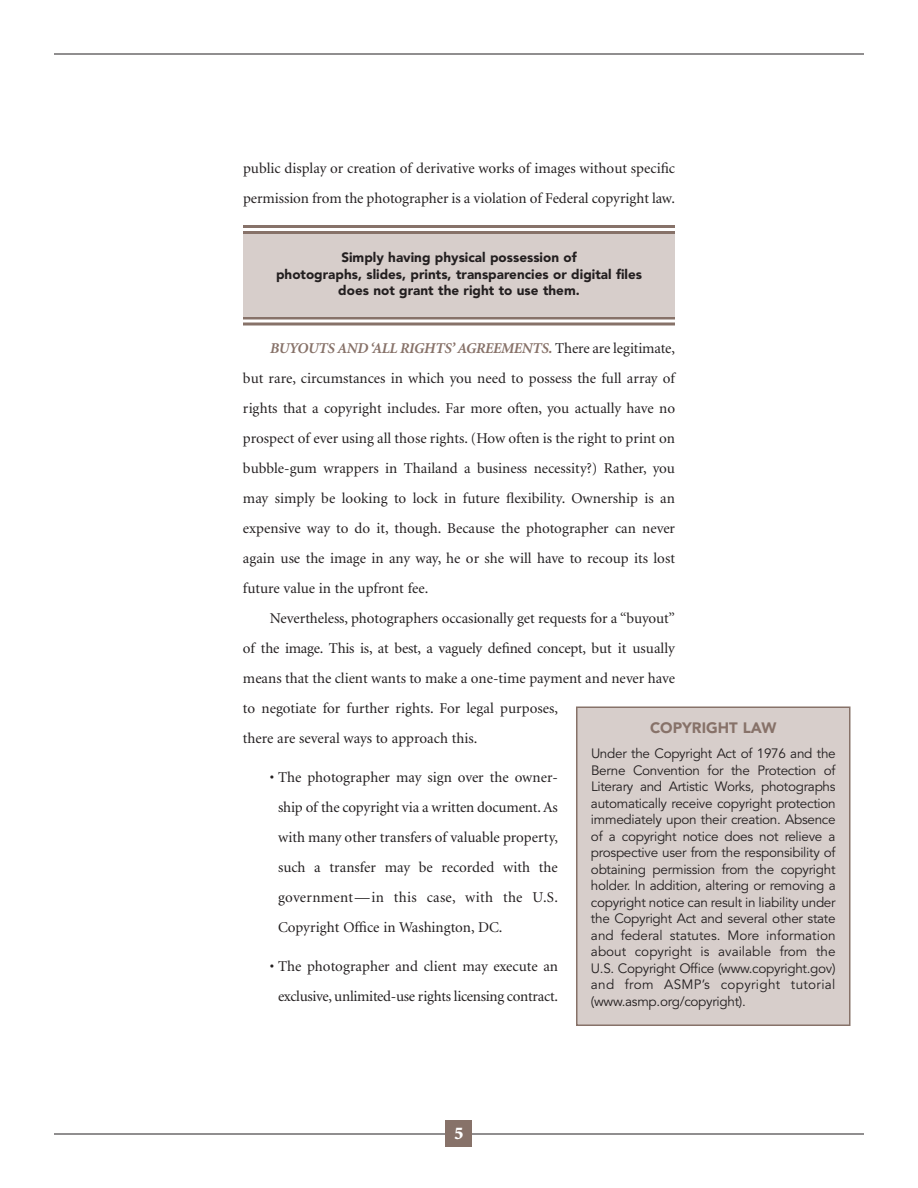
<style>
.page{position:relative;width:918px;height:1188px;background:#fff}
.page>*{position:absolute;margin:0;border:0;box-sizing:border-box;transform-origin:0 0}
.t1{font:900 18px "Minion";color:#fff}
.t2{font:15px/30px "Minion";letter-spacing:-.005em;color:#231f20}
.t3{font:900 15px "Avenir";color:#877269}
.t4{font:13.5px/16.5px "Avenir";letter-spacing:.02em;color:#231f20;text-align:justify}
.t5{font:900 13.5px/16.5px "Avenir";color:#231f20;text-align:center}
.s1{font-weight:700;font-style:italic;color:#877269}
</style>
<div class="page">
<hr style="left:54px;top:1134px;width:810px;height:1px;background:#231f20">
<hr style="left:54px;top:54px;width:810px;height:1px;background:#231f20">
<div style="left:446px;top:1120px;width:26px;height:28px;background:#877269"></div>
<div style="left:577px;top:707px;width:273px;height:318px;background:#d7cecb"></div>
<div style="left:576px;top:706px;width:274px;height:320px;border:2px solid #877269"></div>
<hr style="left:243px;top:225px;width:432px;height:3px;background:#877269">
<hr style="left:243px;top:231px;width:432px;height:3px;background:#877269">
<svg style="left:243px;top:316px;width:432px;height:4px"></svg>
<svg style="left:243px;top:322px;width:432px;height:4px"></svg>
<div style="left:243px;top:234px;width:432px;height:82px;background:#d7cecb"></div>
<p class="t2" style="left:243px;top:154px;width:434px">public display or creation of derivative works of images without specific permission from the photographer is a violation of Federal copyright law.</p>
<p class="t5" style="left:276px;top:251px;width:367px">Simply having physical possession of<br>photographs, slides, prints, transparencies or digital files does not grant the right to use them.</p>
<p class="t2" style="left:243px;top:334px;width:434px;text-align:justify;text-indent:27px"><span class="s1">BUYOUTS AND ‘ALL RIGHTS’ AGREEMENTS.</span> There are legitimate, but rare, circumstances in which you need to possess the full array of rights that a copyright includes. Far more often, you actually have no prospect of ever using all those rights. (How often is the right to print on bubble-gum wrappers in Thailand a business necessity?) Rather, you may simply be looking to lock in future flexibility. Ownership is an expensive way to do it, though. Because the photographer can never again use the image in any way, he or she will have to recoup its lost future value in the upfront fee.</p>
<p class="t2" style="left:243px;top:604px;width:434px;text-indent:27px">Nevertheless, photographers occasionally get requests for a “buyout” of the image. This is, at best, a vaguely defined concept, but it usually means that the client wants to make a one-time payment and never have to negotiate for further rights. For legal purposes,<br>there are several ways to approach this.</p>
<p class="t2" style="left:278px;top:763px;width:282px;text-align:justify;text-indent:-8px">• The photographer may sign over the owner&shy;ship of the copyright via a written document. As with many other transfers of valuable property, such a transfer may be recorded with the government—in this case, with the U.S.<br>Copyright Office in Washington, DC.</p>
<p class="t2" style="left:270px;top:952px;width:290px;text-align:center">• The photographer and client may execute an exclusive, unlimited-use rights licensing contract.</p>
<p class="t3" style="left:650px;top:721px;width:128px">COPYRIGHT LAW</p>
<p class="t4" style="left:591px;top:747px;width:246px">Under the Copyright Act of 1976 and the Berne Convention for the Protection of Literary and Artistic Works, photographs automatically receive copyright protection immediately upon their creation. Absence of a copyright notice does not relieve a prospective user from the responsibility of obtaining permission from the copyright holder. In addition, altering or removing a copyright notice can result in liability under the Copyright Act and several other state and federal statutes. More information about copyright is available from the U.S. Copyright Office (www.copyright.gov) and from ASMP’s copyright tutorial (www.asmp.org/copyright).</p>
<p class="t1" style="left:454px;top:1127px;width:10px">5</p>
</div>
